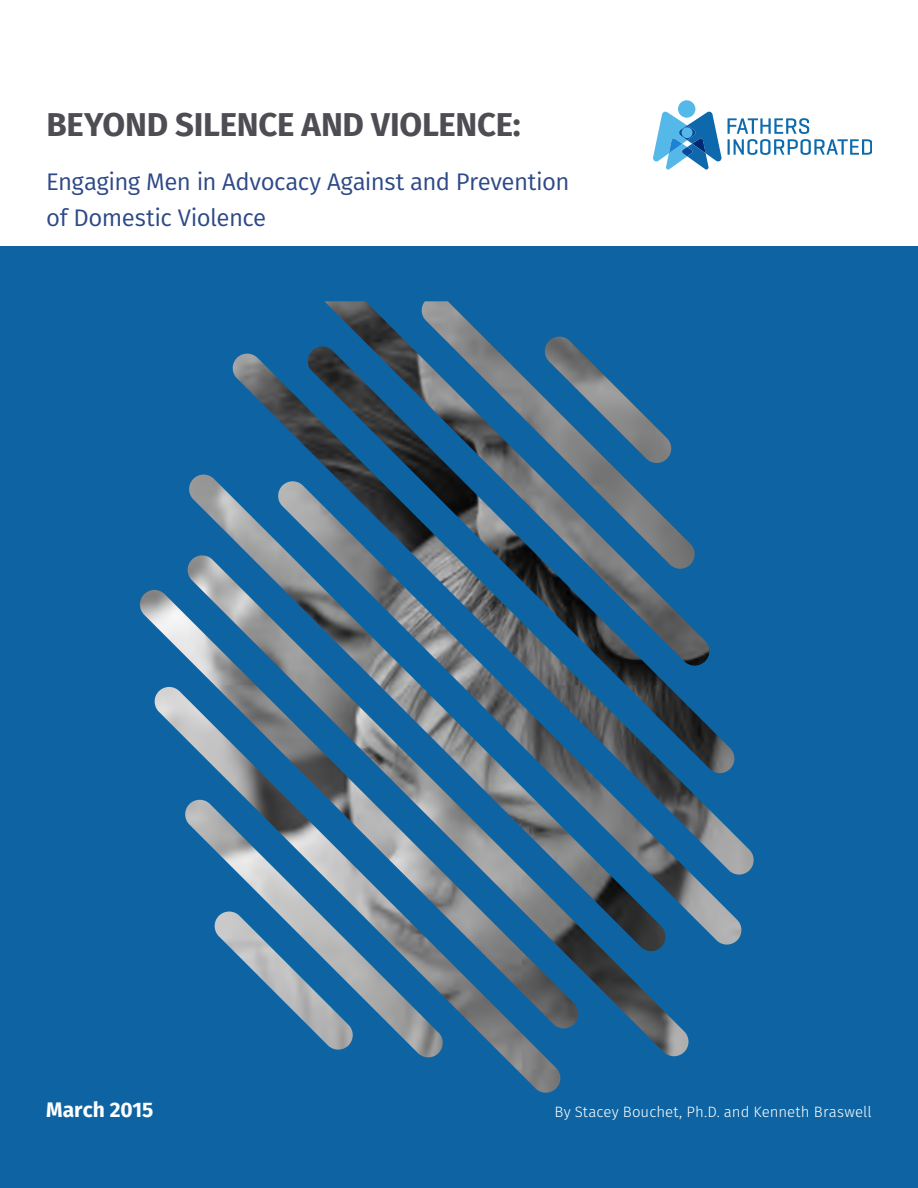
<style>
.page{position:relative;width:918px;height:1188px;background:#fff}
.page>*{position:absolute;margin:0;border:0;box-sizing:border-box;transform-origin:0 0}
.t1{font:700 33px "Fira Sans";letter-spacing:-.01em;color:#4e4d53}
.t2{font:24px/36px "Fira Sans";letter-spacing:-.025em;color:#2d4988}
.t3{font:700 21px "Fira Sans";letter-spacing:-.005em;color:#fff}
.t4{font:300 15px "Fira Sans";color:#fff}
</style>
<div class="page">
<div style="left:0;top:246px;width:918px;height:942px;background:#0e64a2"></div>
<hr style="left:0;top:60px;width:1px;height:40px;background:#f1f2f3">
<img style="left:140px;top:301px;width:614px;height:792px">
<div style="left:678px;top:100px;width:17px;height:18px;background:#54b8e8;border-radius:50%"></div>
<svg style="left:653px;top:112px;width:69px;height:57px"></svg>
<div style="left:682px;top:127px;width:10px;height:11px;background:#54b8e8;border-radius:50%"></div>
<svg style="left:728px;top:118px;width:144px;height:37px"></svg>
<h1 class="t1" style="left:46px;top:102px;width:476px">BEYOND SILENCE AND VIOLENCE:</h1>
<p class="t2" style="left:46px;top:166px;width:525px">Engaging Men in Advocacy Against and Prevention of Domestic Violence</p>
<p class="t3" style="left:46px;top:1095px;width:109px">MARCH 2015</p>
<p class="t4" style="left:554px;top:1102px;width:319px">By Stacey Bouchet, Ph.D. and Kenneth Braswell</p>
</div>
